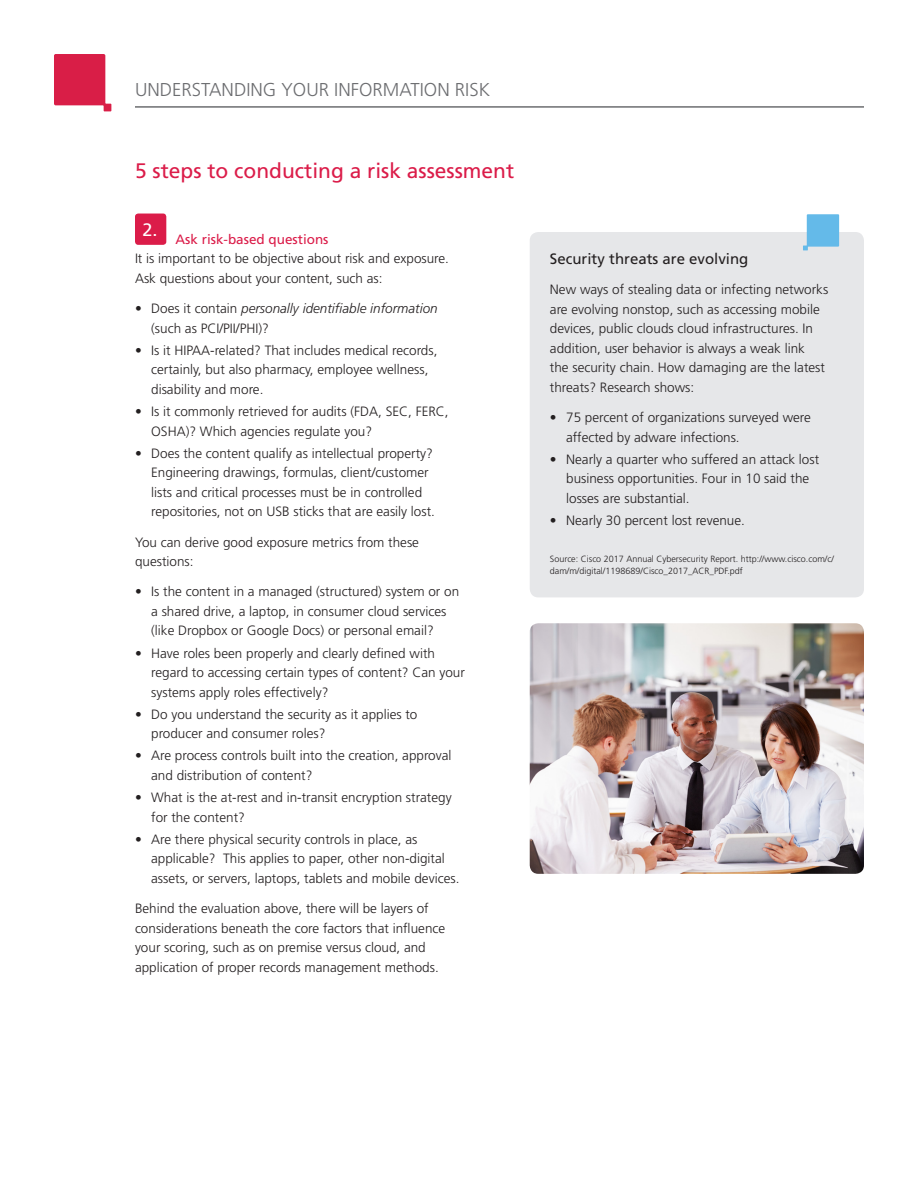
<style>
.page{position:relative;width:918px;height:1188px;background:#fff}
.page>*{position:absolute;margin:0;border:0;box-sizing:border-box;transform-origin:0 0}
.t1{font:21px "Frutiger";color:#db1c49}
.t2{font:300 18.6px "Frutiger";color:#6c6d70}
.t3{font:18px "Frutiger";color:#fff}
.t4{font:15px "Frutiger";color:#231f20}
.t5{font:300 13.5px/19.5px "Frutiger";color:#231f20}
.t6{font:13.5px "Frutiger";color:#db1c49}
.t7{font:300 9px/12px "Frutiger";color:#231f20}
.s1{font-style:italic}
</style>
<div class="page">
<svg style="left:54px;top:54px;width:57px;height:57px"></svg>
<hr style="left:135px;top:106px;width:729px;height:2px;background:#6c6d70">
<div style="left:135px;top:214px;width:31px;height:31px;background:#db1c49;border-radius:3px"></div>
<div style="left:530px;top:232px;width:334px;height:365px;background:#e6e7e9;border-radius:9px"></div>
<svg style="left:803px;top:214px;width:36px;height:36px"></svg>
<img style="left:530px;top:623px;width:334px;height:251px">
<p class="t2" style="left:135px;top:79px;width:357px">UNDERSTANDING YOUR INFORMATION RISK</p>
<p class="t1" style="left:135px;top:158px;width:381px">5 steps to conducting a risk assessment</p>
<p class="t3" style="left:142px;top:219px;width:17px">2.</p>
<p class="t6" style="left:176px;top:231px;width:155px">Ask risk-based questions</p>
<p class="t5" style="left:135px;top:249px;width:316px">It is important to be objective about risk and exposure.<br>Ask questions about your content, such as:</p>
<p class="t5" style="left:151px;top:299px;width:288px;text-indent:-16px">• Does it contain <span class="s1">personally identifiable information </span>(such as PCI/PII/PHI)?</p>
<p class="t5" style="left:151px;top:340px;width:288px;text-indent:-16px">• Is it HIPAA-related? That includes medical records, certainly, but also pharmacy, employee wellness, disability and more.</p>
<p class="t5" style="left:151px;top:402px;width:299px;text-indent:-16px">• Is it commonly retrieved for audits (FDA, SEC, FERC,<br>OSHA)? Which agencies regulate you?</p>
<p class="t5" style="left:151px;top:443px;width:285px;text-indent:-16px">• Does the content qualify as intellectual property?<br>Engineering drawings, formulas, client/customer lists and critical processes must be in controlled repositories, not on USB sticks that are easily lost.</p>
<p class="t5" style="left:135px;top:532px;width:286px">You can derive good exposure metrics from these questions:</p>
<p class="t5" style="left:151px;top:582px;width:310px;text-indent:-16px">• Is the content in a managed (structured) system or on a shared drive, a laptop, in consumer cloud services (like Dropbox or Google Docs) or personal email?</p>
<p class="t5" style="left:151px;top:643px;width:315px;text-indent:-16px">• Have roles been properly and clearly defined with regard to accessing certain types of content? Can your systems apply roles effectively?</p>
<p class="t5" style="left:151px;top:704px;width:268px;text-indent:-16px">• Do you understand the security as it applies to producer and consumer roles?</p>
<p class="t5" style="left:151px;top:746px;width:302px;text-indent:-16px">• Are process controls built into the creation, approval and distribution of content?</p>
<p class="t5" style="left:151px;top:788px;width:302px;text-indent:-16px">• What is the at-rest and in-transit encryption strategy for the content?</p>
<p class="t5" style="left:151px;top:829px;width:310px;text-indent:-16px">• Are there physical security controls in place, as applicable? This applies to paper, other non-digital assets, or servers, laptops, tablets and mobile devices.</p>
<p class="t5" style="left:135px;top:899px;width:312px">Behind the evaluation above, there will be layers of considerations beneath the core factors that influence your scoring, such as on premise versus cloud, and application of proper records management methods.</p>
<p class="t4" style="left:550px;top:250px;width:200px">Security threats are evolving</p>
<p class="t5" style="left:550px;top:280px;width:280px">New ways of stealing data or infecting networks are evolving nonstop, such as accessing mobile devices, public clouds cloud infrastructures. In addition, user behavior is always a weak link<br>the security chain. How damaging are the latest threats? Research shows:</p>
<p class="t5" style="left:566px;top:408px;width:246px;text-indent:-16px">• 75 percent of organizations surveyed were affected by adware infections.</p>
<p class="t5" style="left:566px;top:449px;width:255px;text-indent:-16px">• Nearly a quarter who suffered an attack lost business opportunities. Four in 10 said the losses are substantial.</p>
<p class="t5" style="left:550px;top:510px;width:196px">• Nearly 30 percent lost revenue.</p>
<p class="t7" style="left:550px;top:553px;width:285px">Source: Cisco 2017 Annual Cybersecurity Report. http://www.cisco.com/c/ dam/m/digital/1198689/Cisco_2017_ACR_PDF.pdf</p>
</div>
